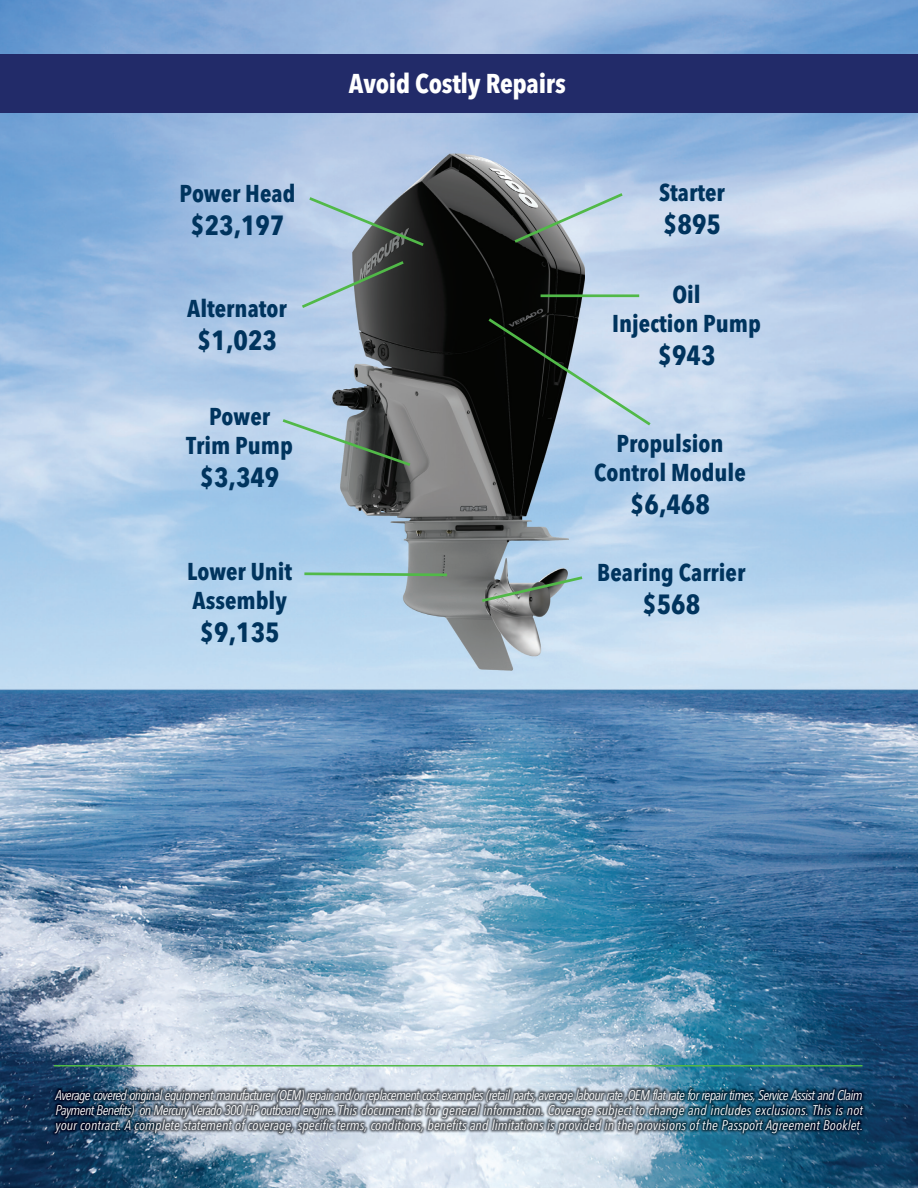
<style>
.page{position:relative;width:918px;height:1188px;background:#fff}
.page>*{position:absolute;margin:0;border:0;box-sizing:border-box;transform-origin:0 0}
.t1{font:700 condensed 27.6px "Avenir Next LT Pro";color:#00345e}
.t2{font:700 condensed 27px "Avenir Next LT Pro";letter-spacing:-.01em;color:#fff}
.t3{font:700 condensed 24.15px/29px "Avenir Next LT Pro";color:#00345e;text-align:center}
.t4{font:italic condensed 13.8px/15px "Avenir Next LT Pro";letter-spacing:.005em;color:#fff;text-align:justify}
</style>
<div class="page">
<img style="left:0;top:0;width:918px;height:1188px">
<div style="left:0;top:54px;width:918px;height:58px;background:#222b69"></div>
<img style="left:52px;top:1086px;width:814px;height:50px">
<img style="left:333px;top:154px;width:252px;height:516px">
<svg style="left:299px;top:259px;width:108px;height:51px;background:#7b8c94"></svg>
<svg style="left:306px;top:195px;width:121px;height:53px;background:#809199"></svg>
<svg style="left:280px;top:417px;width:133px;height:51px;background:#87989d"></svg>
<svg style="left:302px;top:571px;width:148px;height:7px"></svg>
<svg style="left:486px;top:316px;width:168px;height:112px;background:#6a757b"></svg>
<svg style="left:512px;top:191px;width:114px;height:54px;background:#a5b4ba"></svg>
<hr style="left:541px;top:294px;width:98px;height:3px;background:#51b948">
<svg style="left:479px;top:574px;width:106px;height:30px;background:#889c9b"></svg>
<hr style="left:54px;top:1065px;width:808px;height:1px;background:#51b948">
<h3 class="t3" style="left:179px;top:179px;width:118px">Power Head</h3>
<h1 class="t1" style="left:190px;top:209px;width:96px">$23,197</h1>
<h3 class="t3" style="left:187px;top:294px;width:101px">Alternator</h3>
<h1 class="t1" style="left:197px;top:323px;width:81px">$1,023</h1>
<h3 class="t3" style="left:186px;top:402px;width:108px">Power<br>Trim Pump</h3>
<h1 class="t1" style="left:200px;top:461px;width:81px">$3,349</h1>
<h3 class="t3" style="left:187px;top:557px;width:106px;text-align:left">Lower Unit<br>Assembly</h3>
<h1 class="t1" style="left:200px;top:616px;width:81px">$9,135</h1>
<h2 class="t2" style="left:349px;top:67px;width:218px">Avoid Costly Repairs</h2>
<h3 class="t3" style="left:659px;top:178px;width:67px">Starter</h3>
<h1 class="t1" style="left:663px;top:207px;width:59px">$895</h1>
<h3 class="t3" style="left:612px;top:280px;width:150px">Oil<br>Injection Pump</h3>
<h1 class="t1" style="left:658px;top:339px;width:59px">$943</h1>
<h3 class="t3" style="left:594px;top:429px;width:153px">Propulsion<br>Control Module</h3>
<h1 class="t1" style="left:630px;top:487px;width:81px">$6,468</h1>
<h3 class="t3" style="left:597px;top:558px;width:150px">Bearing Carrier</h3>
<h1 class="t1" style="left:642px;top:587px;width:59px">$568</h1>
<p class="t4" style="left:56px;top:1088px;width:809px">Average covered original equipment manufacturer (OEM) repair and/or replacement cost examples (retail parts, average labour rate ,OEM flat rate for repair times, Service Assist and Claim Payment Benefits) on Mercury Verado 300 HP outboard engine. This document is for general information. Coverage subject to change and includes exclusions. This is not your contract. A complete statement of coverage, specific terms, conditions, benefits and limitations is provided in the provisions of the Passport Agreement Booklet.</p>
</div>
